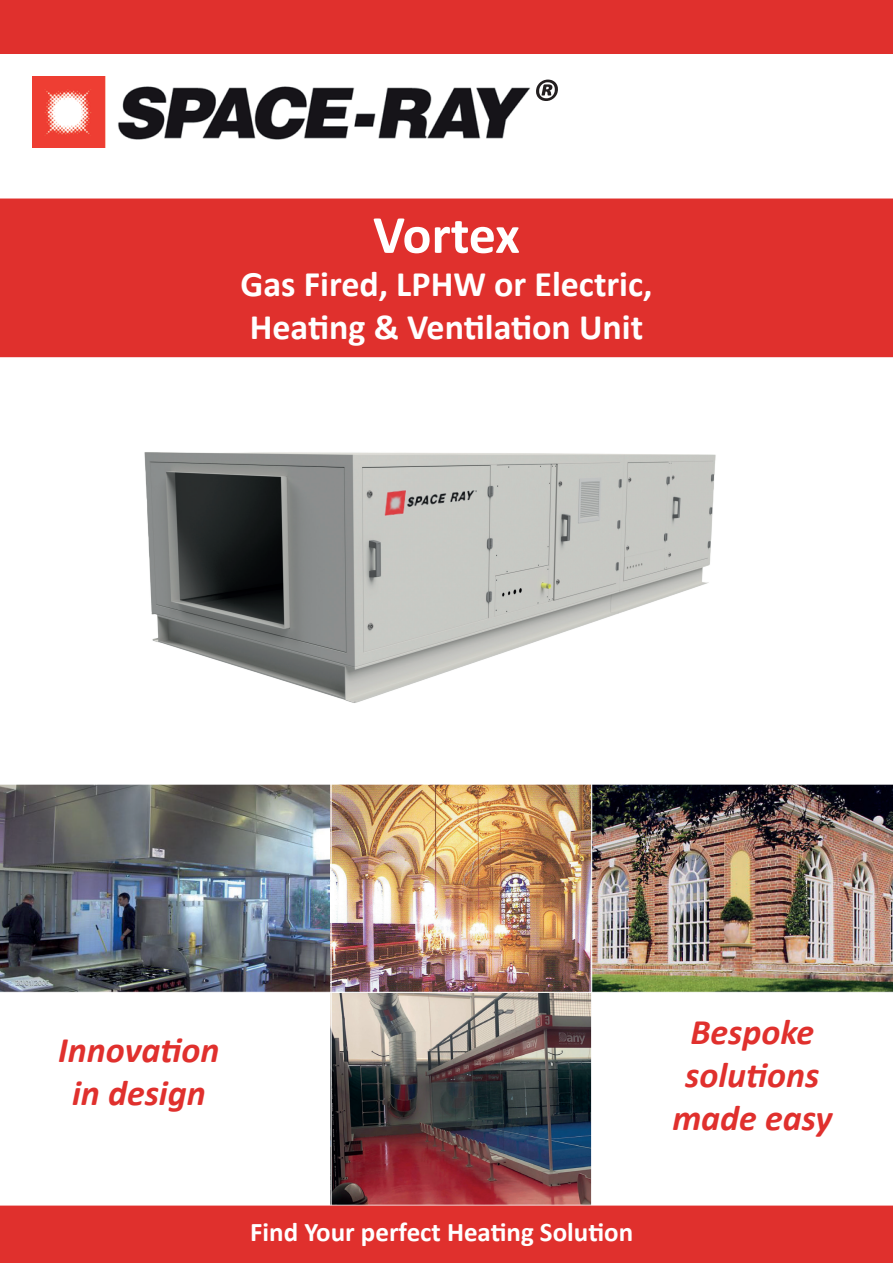
<style>
.page{position:relative;width:893px;height:1263px;background:#fff}
.page>*{position:absolute;margin:0;border:0;box-sizing:border-box;transform-origin:0 0}
.t1{font:700 54px "Calibri";letter-spacing:-.01em;color:#fff}
.t2{font:italic 700 54px "Calibri";color:#231f20}
.t3{font:700 36px/43.2px "Calibri";color:#fff}
.t4{font:italic 700 36px/43.2px "Calibri";color:#e0302d;text-align:center}
.t5{font:700 27px "Calibri";color:#fff}
</style>
<div class="page">
<img style="left:332px;top:993px;width:259px;height:212px">
<div style="left:0;top:0;width:893px;height:54px;background:#e0302d"></div>
<img style="left:32px;top:77px;width:498px;height:71px">
<div style="left:0;top:198px;width:893px;height:159px;background:#e0302d"></div>
<img style="left:140px;top:357px;width:576px;height:346px">
<img style="left:376px;top:466px;width:107px;height:71px">
<img style="left:0;top:785px;width:330px;height:207px">
<img style="left:332px;top:785px;width:561px;height:207px">
<hr style="left:591px;top:776px;width:1px;height:431px;background:#fff">
<div style="left:0;top:1205px;width:893px;height:58px;background:#e0302d"></div>
<h1 class="t2" style="left:530px;top:61px;width:29px">®</h1>
<h1 class="t1" style="left:373px;top:197px;width:148px">Vortex</h1>
<p class="t3" style="left:240px;top:262px;width:414px">Gas Fired, LPHW or Electric,<br>Heating &amp; Ventilation Unit</p>
<p class="t4" style="left:58px;top:1027px;width:163px">Innovation in design</p>
<p class="t5" style="left:250px;top:1213px;width:384px">Find Your perfect Heating Solution</p>
<p class="t4" style="left:672px;top:1009px;width:162px">Bespoke solutions made easy</p>
</div>
